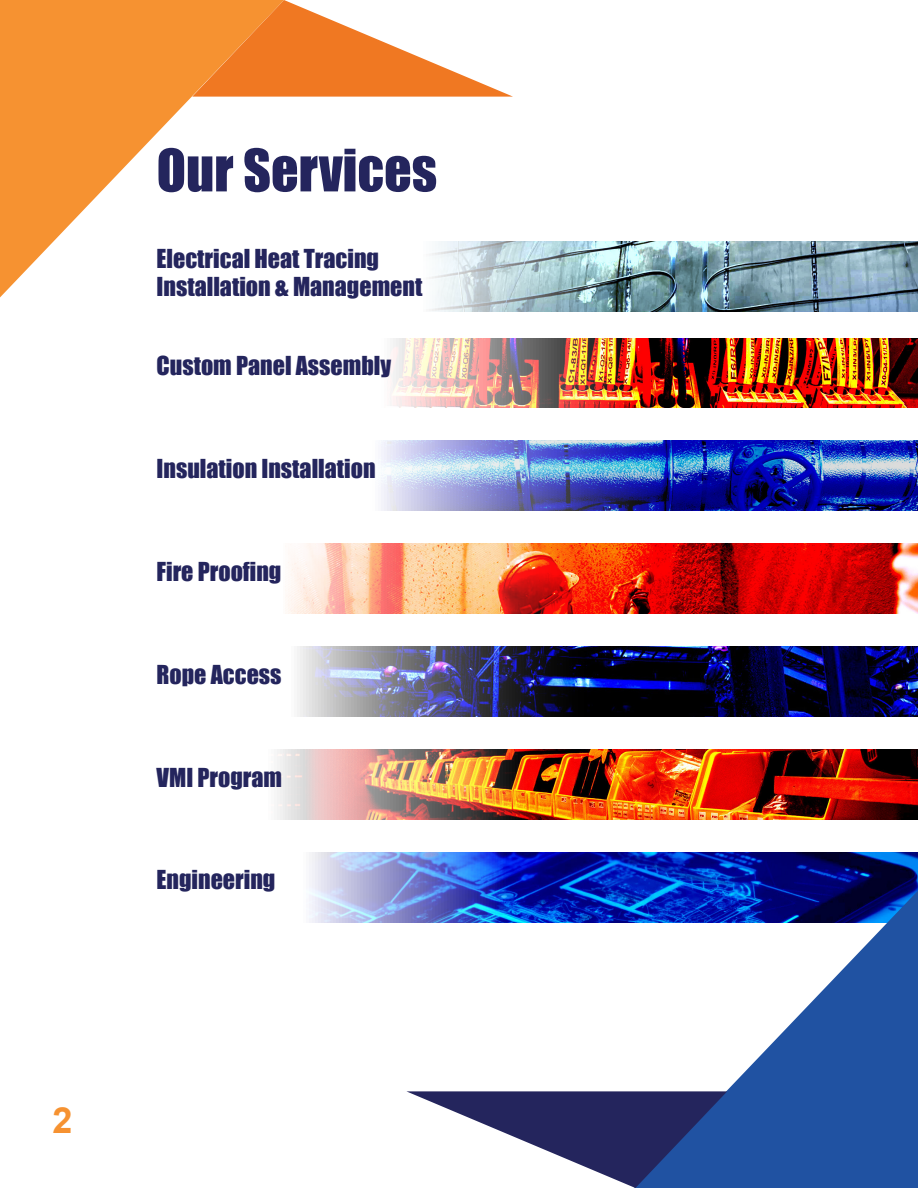
<style>
.page{position:relative;width:918px;height:1188px;background:#fff}
.page>*{position:absolute;margin:0;border:0;box-sizing:border-box;transform-origin:0 0}
.t1{font:54px "Impact";color:#24255d}
.t2{font:700 36px "Arial";color:#f69231}
.t3{font:24px/28.8px "Impact";color:#24255d}
</style>
<div class="page">
<img style="left:309px;top:852px;width:609px;height:70px">
<img style="left:277px;top:749px;width:641px;height:70px">
<img style="left:393px;top:338px;width:525px;height:70px">
<img style="left:297px;top:647px;width:621px;height:69px">
<img style="left:285px;top:544px;width:633px;height:70px">
<img style="left:381px;top:441px;width:537px;height:70px">
<svg style="left:0;top:0;width:192px;height:297px;fill:#f69231"></svg>
<svg style="left:192px;top:0;width:321px;height:97px"></svg>
<svg style="left:634px;top:891px;width:284px;height:297px;fill:#2052a2"></svg>
<svg style="left:406px;top:1091px;width:321px;height:97px"></svg>
<img style="left:157px;top:242px;width:761px;height:70px">
<p class="t1" style="left:157px;top:128px;width:282px">Our Services</p>
<p class="t3" style="left:157px;top:243px;width:267px">Electrical Heat Tracing<br>Installation &amp; Management</p>
<p class="t3" style="left:157px;top:351px;width:236px">Custom Panel Assembly</p>
<p class="t3" style="left:157px;top:454px;width:221px">Insulation Installation</p>
<p class="t3" style="left:157px;top:556px;width:126px">Fire Proofing</p>
<p class="t3" style="left:157px;top:659px;width:126px">Rope Access</p>
<p class="t3" style="left:157px;top:762px;width:127px">VMI Program</p>
<p class="t3" style="left:157px;top:865px;width:120px">Engineering</p>
<p class="t2" style="left:52px;top:1095px;width:22px">2</p>
</div>
